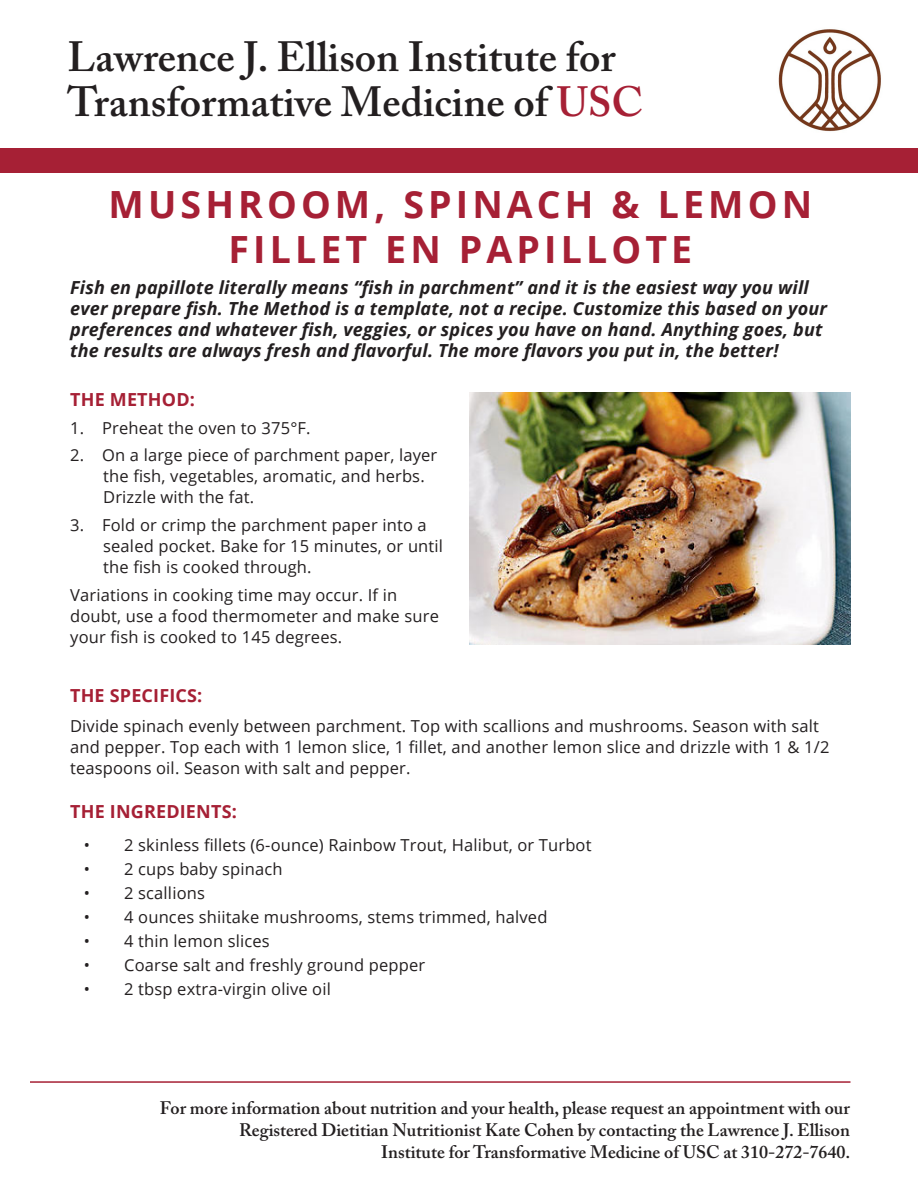
<style>
.page{position:relative;width:918px;height:1188px;background:#fff}
.page>*{position:absolute;margin:0;border:0;box-sizing:border-box;transform-origin:0 0}
.t1{font:600 42px "Adobe Caslon Pro";color:#231f20}
.t2{font:700 37.5px/45px "Open Sans";letter-spacing:.11em;color:#a62035;text-align:center}
.t3{font:italic 700 18px/21px "Open Sans";letter-spacing:.01em;color:#231f20}
.t4{font:600 18px "Adobe Caslon Pro";color:#231f20}
.t5{font:700 18px "Open Sans";letter-spacing:.01em;color:#a62035}
.t6{font:16.5px/21px "Open Sans";letter-spacing:.01em;color:#231f20}
.s1{color:#a62035}
</style>
<div class="page">
<div style="left:0;top:149px;width:918px;height:24px;background:#a62035"></div>
<img style="left:778px;top:29px;width:103px;height:103px">
<img style="left:470px;top:392px;width:381px;height:252px">
<hr style="left:30px;top:1081px;width:820px;height:2px;background:#a62035">
<p class="t1" style="left:67px;top:32px;width:550px">Lawrence J. Ellison Institute for</p>
<p class="t1" style="left:67px;top:77px;width:577px">Transformative Medicine of <span class="s1">USC</span></p>
<p class="t2" style="left:109px;top:181px;width:705px">MUSHROOM, SPINACH &amp; LEMON<br>FILLET EN PAPILLOTE</p>
<p class="t3" style="left:70px;top:276px;width:758px">Fish en papillote literally means “fish in parchment” and it is the easiest way you will ever prepare fish. The Method is a template, not a recipe. Customize this based on your preferences and whatever fish, veggies, or spices you have on hand. Anything goes, but the results are always fresh and flavorful. The more flavors you put in, the better!</p>
<p class="t5" style="left:70px;top:387px;width:126px">THE METHOD:</p>
<p class="t6" style="left:70px;top:417px;width:242px">1. Preheat the oven to 375°F.</p>
<p class="t6" style="left:103px;top:444px;width:336px;text-indent:-33px">2. On a large piece of parchment paper, layer the fish, vegetables, aromatic, and herbs.<br>Drizzle with the fat.</p>
<p class="t6" style="left:103px;top:514px;width:341px;text-indent:-33px">3. Fold or crimp the parchment paper into a sealed pocket. Bake for 15 minutes, or until the fish is cooked through.</p>
<p class="t6" style="left:70px;top:584px;width:370px">Variations in cooking time may occur. If in doubt, use a food thermometer and make sure your fish is cooked to 145 degrees.</p>
<p class="t5" style="left:70px;top:682px;width:134px">THE SPECIFICS:</p>
<p class="t6" style="left:70px;top:715px;width:761px">Divide spinach evenly between parchment. Top with scallions and mushrooms. Season with salt and pepper. Top each with 1 lemon slice, 1 fillet, and another lemon slice and drizzle with 1 &amp; 1/2 teaspoons oil. Season with salt and pepper.</p>
<p class="t5" style="left:70px;top:799px;width:168px">THE INGREDIENTS:</p>
<p class="t6" style="left:84px;top:834px;width:509px">• 2 skinless fillets (6-ounce) Rainbow Trout, Halibut, or Turbot</p>
<p class="t6" style="left:84px;top:858px;width:200px">• 2 cups baby spinach</p>
<p class="t6" style="left:84px;top:882px;width:123px">• 2 scallions</p>
<p class="t6" style="left:84px;top:906px;width:465px">• 4 ounces shiitake mushrooms, stems trimmed, halved</p>
<p class="t6" style="left:84px;top:930px;width:188px">• 4 thin lemon slices</p>
<p class="t6" style="left:84px;top:954px;width:343px">• Coarse salt and freshly ground pepper</p>
<p class="t6" style="left:84px;top:978px;width:249px">• 2 tbsp extra-virgin olive oil</p>
<p class="t4" style="left:160px;top:1098px;width:691px">For more information about nutrition and your health, please request an appointment with our</p>
<p class="t4" style="left:239px;top:1119px;width:612px">Registered Dietitian Nutritionist Kate Cohen by contacting the Lawrence J. Ellison</p>
<p class="t4" style="left:381px;top:1141px;width:471px">Institute for Transformative Medicine of USC at 310-272-7640.</p>
</div>
